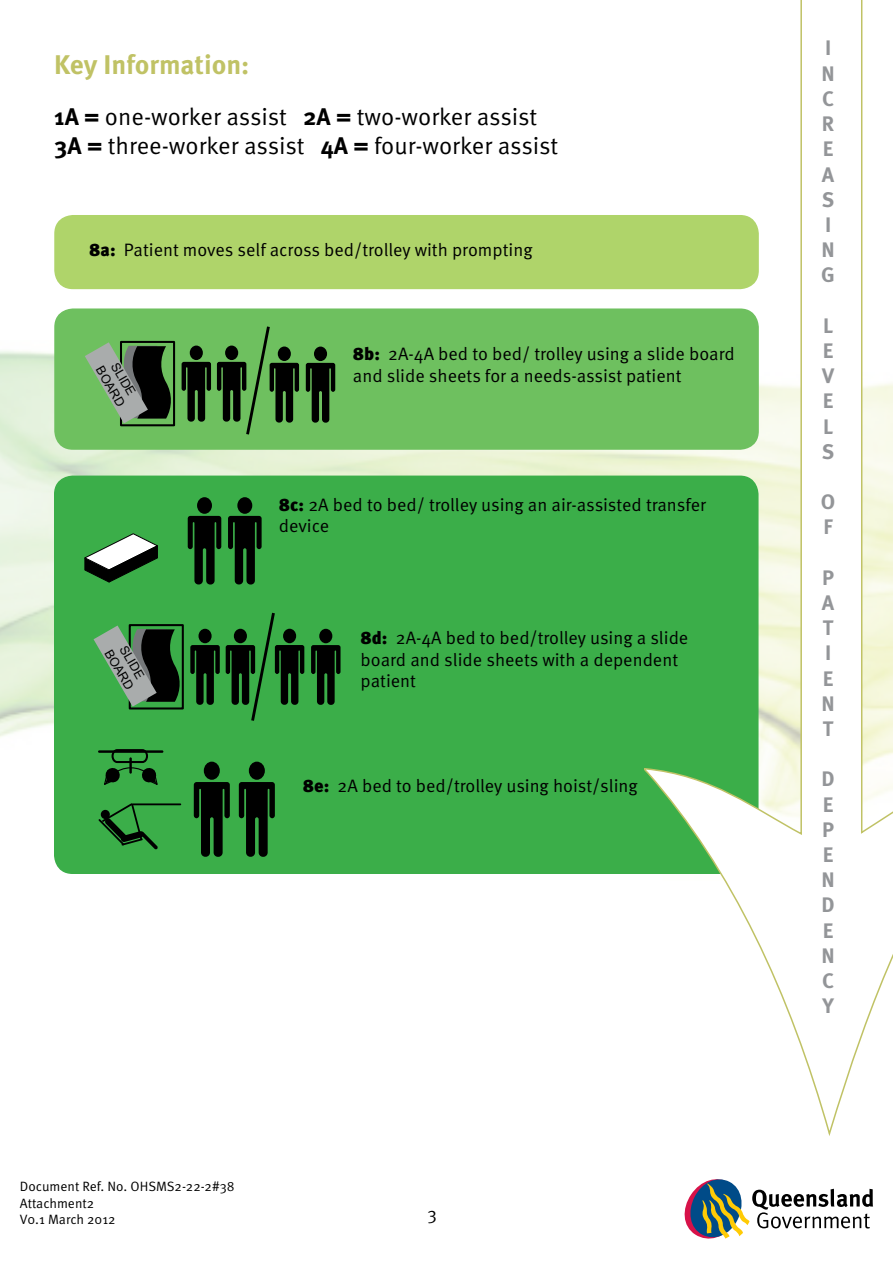
<style>
.page{position:relative;width:893px;height:1263px;background:#fff}
.page>*{position:absolute;margin:0;border:0;box-sizing:border-box;transform-origin:0 0}
.t1{font:700 27px "Meta Pro";color:#c0c265}
.t2{font:24px/28.8px "Meta Pro";letter-spacing:-.005em;color:#000}
.t3{font:700 21px/25.2px "Meta Pro";color:#939598}
.t4{font:18px/21.6px "Meta Pro";color:#000}
.t5{font:13.5px/16.2px "Meta Pro";color:#000}
.t6{font:12.45px/14.9px "Arial";color:#000;text-align:center}
.s1{font-weight:700}
.s2{font-weight:900}
</style>
<div class="page">
<img style="left:0;top:351px;width:644px;height:523px">
<svg style="left:684px;top:1179px;width:189px;height:60px"></svg>
<div style="left:55px;top:216px;width:703px;height:72px;background:#afd46a;border-radius:18px"></div>
<div style="left:54px;top:215px;width:705px;height:74px;border:2px solid #afd46a;border-radius:18px"></div>
<div style="left:55px;top:309px;width:703px;height:140px;background:#6ec05f;border-radius:18px"></div>
<div style="left:54px;top:308px;width:705px;height:142px;border:2px solid #6ec05f;border-radius:18px"></div>
<div style="left:55px;top:476px;width:703px;height:397px;background:#3bae49;border-radius:18px"></div>
<svg style="left:644px;top:0;width:249px;height:1136px"></svg>
<svg style="left:188px;top:497px;width:33px;height:87px"></svg>
<svg style="left:228px;top:497px;width:34px;height:87px"></svg>
<svg style="left:85px;top:533px;width:73px;height:49px"></svg>
<svg style="left:194px;top:762px;width:36px;height:95px"></svg>
<svg style="left:239px;top:762px;width:36px;height:95px"></svg>
<hr style="left:132px;top:803px;width:49px;height:2px;background:#000">
<svg style="left:98px;top:803px;width:60px;height:46px"></svg>
<hr style="left:98px;top:750px;width:65px;height:3px;background:#000">
<svg style="left:103px;top:749px;width:56px;height:36px"></svg>
<div style="left:120px;top:341px;width:55px;height:85px;border:2px solid #000"></div>
<svg style="left:181px;top:346px;width:30px;height:76px"></svg>
<svg style="left:85px;top:342px;width:87px;height:81px"></svg>
<svg style="left:306px;top:347px;width:29px;height:76px"></svg>
<svg style="left:217px;top:326px;width:82px;height:108px"></svg>
<div style="left:129px;top:624px;width:55px;height:85px;border:2px solid #000"></div>
<svg style="left:190px;top:629px;width:30px;height:76px"></svg>
<svg style="left:94px;top:625px;width:87px;height:82px"></svg>
<svg style="left:311px;top:629px;width:30px;height:76px"></svg>
<svg style="left:226px;top:613px;width:78px;height:108px"></svg>
<h1 class="t1" style="left:54px;top:48px;width:197px">KEY INFORMATION:</h1>
<h2 class="t2" style="left:54px;top:103px;width:505px"><span class="s1">1A =</span> one-worker assist <span class="s1">2A =</span> two-worker assist<br><span class="s1">3A =</span> three-worker assist <span class="s1">4A =</span> four-worker assist</h2>
<p class="t4" style="left:89px;top:240px;width:445px"><span class="s2">8a:</span> Patient moves self across bed/trolley with prompting</p>
<p class="t6" style="left:119px;top:356px;width:46px;rotate:60deg">SLIDE<br>BOARD</p>
<p class="t6" style="left:127px;top:639px;width:46px;rotate:60deg">SLIDE<br>BOARD</p>
<p class="t4" style="left:353px;top:344px;width:383px"><span class="s2">8b:</span> 2A-4A bed to bed/ trolley using a slide board and slide sheets for a needs-assist patient</p>
<p class="t4" style="left:279px;top:494px;width:429px"><span class="s2">8c:</span> 2A bed to bed/ trolley using an air-assisted transfer device</p>
<p class="t4" style="left:361px;top:628px;width:329px"><span class="s2">8d:</span> 2A-4A bed to bed/trolley using a slide board and slide sheets with a dependent patient</p>
<p class="t4" style="left:303px;top:776px;width:336px"><span class="s2">8e:</span> 2A bed to bed/trolley using hoist/sling</p>
<p class="t5" style="left:20px;top:1179px;width:216px">Document Ref. No. OHSMS2-22-2#38<br>Attachment2<br>V0.1 March 2012</p>
<p class="t4" style="left:427px;top:1204px;width:11px">3</p>
<p class="t3" style="left:821px;top:36px;width:14px">I<br>N<br>C<br>R<br>E<br>A<br>S<br>I<br>N<br>G</p>
<p class="t3" style="left:822px;top:313px;width:14px">L<br>E<br>V<br>E<br>L<br>S</p>
<p class="t3" style="left:821px;top:490px;width:16px">O<br>F</p>
<p class="t3" style="left:821px;top:565px;width:14px">P<br>A<br>T<br>I<br>E<br>N<br>T</p>
<p class="t3" style="left:821px;top:767px;width:15px">D<br>E<br>P<br>E<br>N<br>D<br>E<br>N<br>C<br>Y</p>
</div>
